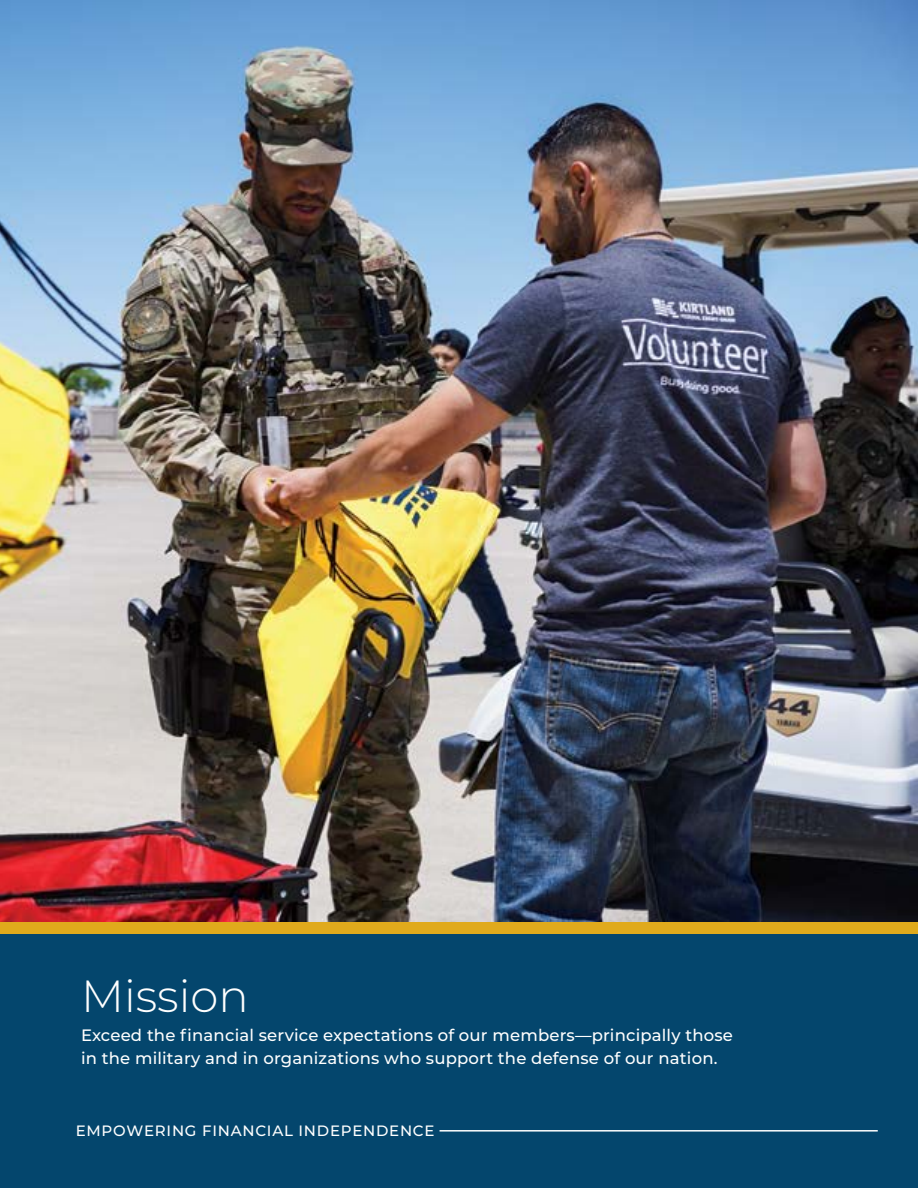
<style>
.page{position:relative;width:918px;height:1188px;background:#fff}
.page>*{position:absolute;margin:0;border:0;box-sizing:border-box;transform-origin:0 0}
.t1{font:300 45px "Montserrat";color:#fff}
.t2{font:500 16.5px/22.5px "Montserrat";letter-spacing:.01em;color:#fff}
.t3{font:500 15px "Montserrat";letter-spacing:.05em;color:#fff}
</style>
<div class="page">
<img style="left:0;top:0;width:918px;height:922px">
<div style="left:0;top:922px;width:918px;height:27px;background:#e0aa1c"></div>
<div style="left:0;top:934px;width:918px;height:254px;background:#04466d"></div>
<hr style="left:440px;top:1130px;width:438px;height:2px;background:#fff">
<h1 class="t1" style="left:81px;top:966px;width:169px">Mission</h1>
<p class="t2" style="left:81px;top:1024px;width:654px">Exceed the financial service expectations of our members—principally those in the military and in organizations who support the defense of our nation.</p>
<p class="t3" style="left:76px;top:1120px;width:360px">EMPOWERING FINANCIAL INDEPENDENCE</p>
</div>
